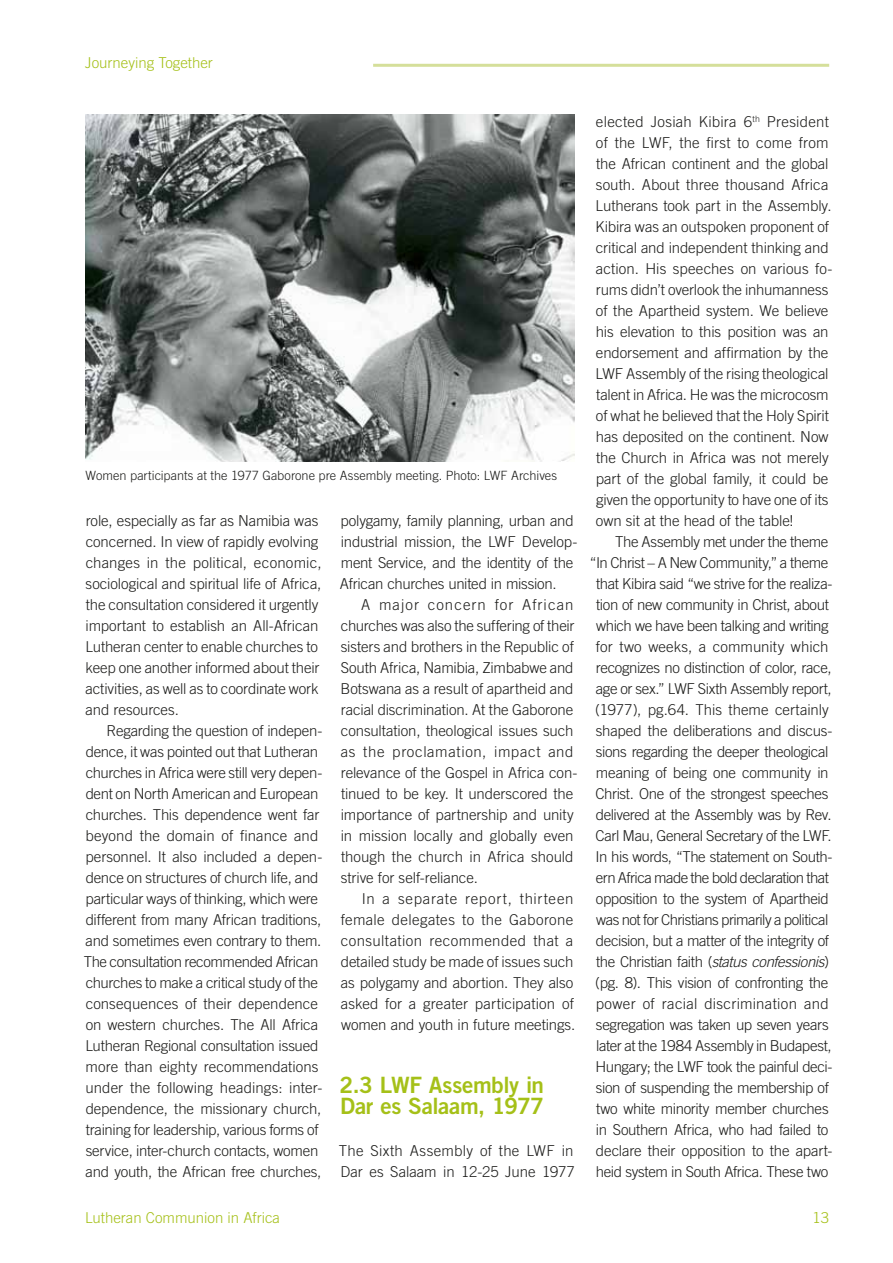
<style>
.page{position:relative;width:893px;height:1263px;background:#fff}
.page>*{position:absolute;margin:0;border:0;box-sizing:border-box;transform-origin:0 0}
.t1{font:22.5px/21px "Trade Gothic LT Std Bd 2";letter-spacing:-.02em;color:#a5c018}
.t2{font:300 15px/21px "Trade Gothic LT Std";letter-spacing:-.01em;color:#1d1d1b}
.t3{font:300 15px/21px "Trade Gothic LT Std";letter-spacing:.01em;color:#1d1d1b}
.t4{font:300 15px "Trade Gothic LT Std";color:#a5c018}
.t5{font:300 12.75px "Trade Gothic LT Std";color:#1d1d1b}
.s1{font-style:italic}
</style>
<div class="page">
<hr style="left:373px;top:64px;width:456px;height:3px;background:#d5df9a">
<img style="left:85px;top:115px;width:489px;height:347px">
<p class="t4" style="left:85px;top:54px;width:129px">Journeying Together</p>
<p class="t5" style="left:86px;top:467px;width:473px">Women participants at the 1977 Gaborone pre Assembly meeting. Photo: LWF Archives</p>
<p class="t2" style="left:85px;top:510px;width:238px">role, especially as far as Namibia was concerned. In view of rapidly evolving changes in the political, economic, sociological and spiritual life of Africa, the consultation considered it urgently important to establish an All-African Lutheran center to enable churches to keep one another informed about their activities, as well as to coordinate work and resources.</p>
<p class="t2" style="left:84px;top:720px;width:240px;text-indent:23px">Regarding the question of indepen&shy;dence, it was pointed out that Lutheran churches in Africa were still very depen&shy;dent on North American and European churches. This dependence went far beyond the domain of finance and personnel. It also included a depen&shy;dence on structures of church life, and particular ways of thinking, which were different from many African traditions, and sometimes even contrary to them.<br>The consultation recommended African churches to make a critical study of the consequences of their dependence on western churches. The All Africa Lutheran Regional consultation issued more than eighty recommendations under the following headings: inter&shy;dependence, the missionary church, training for leadership, various forms of service, inter-church contacts, women and youth, the African free churches,</p>
<p class="t2" style="left:340px;top:510px;width:239px">polygamy, family planning, urban and industrial mission, the LWF Develop&shy;ment Service, and the identity of the African churches united in mission.</p>
<p class="t2" style="left:340px;top:594px;width:238px;text-indent:21px">A major concern for African churches was also the suffering of their sisters and brothers in the Republic of South Africa, Namibia, Zimbabwe and Botswana as a result of apartheid and racial discrimination. At the Gaborone consultation, theological issues such as the proclamation, impact and relevance of the Gospel in Africa con&shy;tinued to be key. It underscored the importance of partnership and unity in mission locally and globally even though the church in Africa should strive for self-reliance.</p>
<p class="t3" style="left:341px;top:888px;width:236px;text-indent:21px">In a separate report, thirteen female delegates to the Gaborone consultation recommended that a detailed study be made of issues such as polygamy and abortion. They also asked for a greater participation of women and youth in future meetings.</p>
<h1 class="t1" style="left:340px;top:1074px;width:206px">2.3 LWF Assembly in<br>Dar es Salaam, 1977</h1>
<p class="t3" style="left:339px;top:1140px;width:238px">The Sixth Assembly of the LWF in<br>Dar es Salaam in 12-25 June 1977</p>
<p class="t2" style="left:596px;top:111px;width:238px">elected Josiah Kibira 6<sup>th</sup> President of the LWF, the first to come from the African continent and the global south. About three thousand Africa Lutherans took part in the Assembly.<br>Kibira was an outspoken proponent of critical and independent thinking and action. His speeches on various fo&shy;rums didn’t overlook the inhumanness of the Apartheid system. We believe his elevation to this position was an endorsement and affirmation by the LWF Assembly of the rising theological talent in Africa. He was the microcosm of what he believed that the Holy Spirit has deposited on the continent. Now the Church in Africa was not merely part of the global family, it could be given the opportunity to have one of its own sit at the head of the table!</p>
<p class="t2" style="left:590px;top:531px;width:244px;text-align:right">The Assembly met under the theme<br>“In Christ – A New Community,” a theme that Kibira said “we strive for the realiza&shy;tion of new community in Christ, about which we have been talking and writing for two weeks, a community which recognizes no distinction of color, race, age or sex.” LWF Sixth Assembly report, (1977), pg.64. This theme certainly shaped the deliberations and discus&shy;sions regarding the deeper theological meaning of being one community in Christ. One of the strongest speeches delivered at the Assembly was by Rev.<br>Carl Mau, General Secretary of the LWF.<br>In his words, “The statement on South&shy;ern Africa made the bold declaration that opposition to the system of Apartheid was not for Christians primarily a political decision, but a matter of the integrity of the Christian faith (<span class="s1">status confessionis</span>) (pg. 8). This vision of confronting the power of racial discrimination and segregation was taken up seven years later at the 1984 Assembly in Budapest, Hungary; the LWF took the painful deci&shy;sion of suspending the membership of two white minority member churches in Southern Africa, who had failed to declare their opposition to the apart&shy;heid system in South Africa. These two</p>
<p class="t4" style="left:85px;top:1208px;width:197px">Lutheran Communion in Africa</p>
<p class="t4" style="left:812px;top:1208px;width:18px">13</p>
</div>
